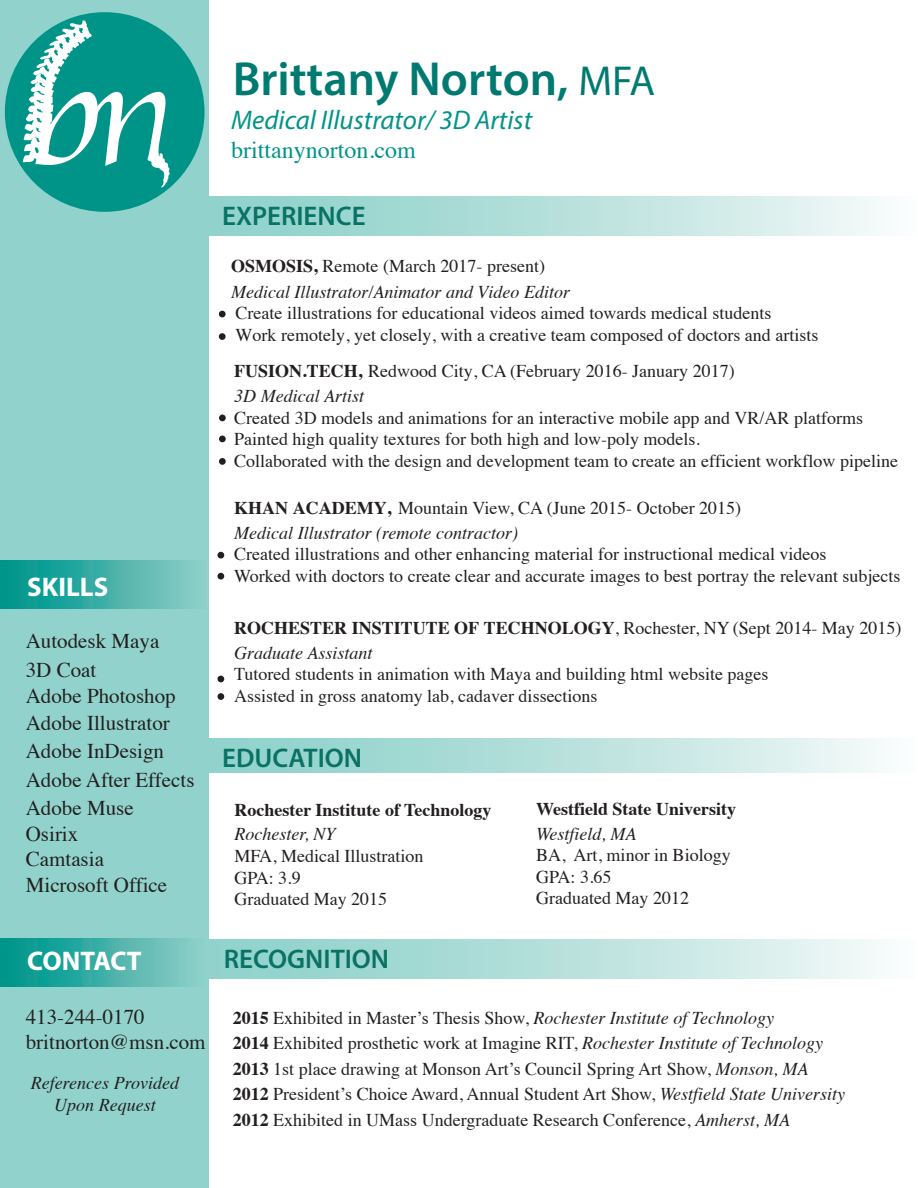
<style>
.page{position:relative;width:918px;height:1188px;background:#fff}
.page>*{position:absolute;margin:0;border:0;box-sizing:border-box;transform-origin:0 0}
.t1{font:600 48px "Myriad Pro";color:#007a71}
.t2{font:600 27px "Myriad Pro";color:#0a7264}
.t3{font:italic 27px "Myriad Pro";color:#009489}
.t4{font:700 27px "Myriad Pro";color:#fff}
.t5{font:24px "Times";color:#009489}
.t6{font:21px/28px "Times";color:#231f20}
.t7{font:18px/21.6px "Times";color:#231f20}
.t8{font:italic 18px/26.1px "Times";color:#231f20}
.t9{font:700 18px "Times";color:#231f20}
.s1{font-weight:400;font-size:42px}
.s2{font-weight:700;font-style:normal}
.s3{font-style:normal}
.s4{font-weight:700}
.s5{font-style:italic}
</style>
<div class="page">
<div style="left:208px;top:739px;width:708px;height:34px;background:linear-gradient(to right,#85cec6,#f3f9f8)"></div>
<div style="left:208px;top:197px;width:710px;height:38px;background:linear-gradient(to right,#85cdc6,#f3f9f8)"></div>
<div style="left:0;top:0;width:208px;height:1188px;background:#91d3cc"></div>
<div style="left:8px;top:12px;width:201px;height:201px;background:#91d3cc;border-radius:50%"></div>
<div style="left:5px;top:12px;width:200px;height:200px;background:#009489;border-radius:50%"></div>
<svg style="left:22px;top:20px;width:148px;height:167px"></svg>
<div style="left:0;top:560px;width:208px;height:48px;background:linear-gradient(to right,#009187,#91cfc9)"></div>
<div style="left:0;top:938px;width:206px;height:48px;background:linear-gradient(to right,#009187,#91cfc9)"></div>
<div style="left:208px;top:940px;width:708px;height:39px;background:linear-gradient(to right,#85cec6,#f3f9f8)"></div>
<div style="left:219px;top:415px;width:7px;height:6px;background:#231f20;border-radius:50%"></div>
<div style="left:219px;top:436px;width:7px;height:6px;background:#231f20;border-radius:50%"></div>
<div style="left:219px;top:458px;width:7px;height:7px;background:#231f20;border-radius:50%"></div>
<div style="left:218px;top:552px;width:6px;height:7px;background:#231f20;border-radius:50%"></div>
<div style="left:218px;top:573px;width:6px;height:7px;background:#231f20;border-radius:50%"></div>
<div style="left:218px;top:693px;width:6px;height:7px;background:#231f20;border-radius:50%"></div>
<svg style="left:218px;top:676px;width:6px;height:6px"></svg>
<svg style="left:218px;top:333px;width:8px;height:7px"></svg>
<svg style="left:218px;top:310px;width:8px;height:8px"></svg>
<h1 class="t1" style="left:233px;top:49px;width:424px">Brittany Norton, <span class="s1">MFA</span></h1>
<h2 class="t3" style="left:231px;top:103px;width:303px">Medical Illustrator/ 3D Artist</h2>
<h3 class="t5" style="left:231px;top:128px;width:186px">brittanynorton.com</h3>
<h2 class="t2" style="left:222px;top:199px;width:145px">EXPERIENCE</h2>
<p class="t8" style="left:231px;top:251px;width:340px"><span class="s2">OSMOSIS,</span> <span class="s3">Remote (March 2017- present)<br></span>Medical Illustrator/Animator and Video Editor</p>
<p class="t7" style="left:236px;top:301px;width:584px">Create illustrations for educational videos aimed towards medical students<br>Work remotely, yet closely, with a creative team composed of doctors and artists</p>
<h2 class="t4" style="left:27px;top:569px;width:83px">SKILLS</h2>
<p class="t6" style="left:26px;top:625px;width:135px">Autodesk Maya</p>
<p class="t6" style="left:26px;top:654px;width:72px">3D Coat</p>
<p class="t6" style="left:26px;top:680px;width:170px">Adobe Photoshop<br>Adobe Illustrator<br>Adobe InDesign<br>Adobe After Effects<br>Adobe Muse</p>
<p class="t6" style="left:26px;top:819px;width:143px;line-height:25.5px">Osirix<br>Camtasia<br>Microsoft Office</p>
<p class="t7" style="left:234px;top:358px;width:502px;line-height:24.6px"><span class="s4">FUSION.TECH,</span> Redwood City, CA (February 2016- January 2017)<br><span class="s5">3D Medical Artist</span></p>
<p class="t7" style="left:234px;top:405px;width:630px">Created 3D models and animations for an interactive mobile app and VR/AR platforms</p>
<p class="t7" style="left:234px;top:449px;width:665px">Collaborated with the design and development team to create an efficient workflow pipeline</p>
<p class="t7" style="left:234px;top:427px;width:467px">Painted high quality textures for both high and low-poly models.</p>
<p class="t7" style="left:234px;top:494px;width:508px;line-height:24.6px"><span class="s4">KHAN ACADEMY,</span> Mountain View, CA (June 2015- October 2015)<br><span class="s5">Medical Illustrator (remote contractor)</span></p>
<p class="t7" style="left:234px;top:542px;width:668px">Created illustrations and other enhancing material for instructional medical videos<br>Worked with doctors to create clear and accurate images to best portray the relevant subjects</p>
<p class="t7" style="left:234px;top:614px;width:669px;line-height:24.6px"><span class="s4">ROCHESTER INSTITUTE OF TECHNOLOGY</span>, Rochester, NY (Sept 2014- May 2015)<br><span class="s5">Graduate Assistant</span></p>
<p class="t7" style="left:234px;top:662px;width:536px">Tutored students in animation with Maya and building html website pages<br>Assisted in gross anatomy lab, cadaver dissections</p>
<h2 class="t2" style="left:222px;top:741px;width:141px">EDUCATION</h2>
<p class="t9" style="left:234px;top:792px;width:259px">Rochester Institute of Technology</p>
<p class="t8" style="left:234px;top:820px;width:102px">Rochester, NY</p>
<p class="t7" style="left:234px;top:844px;width:191px">MFA, Medical Illustration<br>GPA: 3.9<br>Graduated May 2015</p>
<p class="t9" style="left:536px;top:792px;width:201px">Westfield State University</p>
<p class="t8" style="left:536px;top:819px;width:102px">Westfield, MA</p>
<p class="t7" style="left:536px;top:843px;width:196px">BA, Art, minor in Biology<br>GPA: 3.65<br>Graduated May 2012</p>
<h2 class="t4" style="left:27px;top:943px;width:116px">CONTACT</h2>
<h2 class="t2" style="left:224px;top:942px;width:167px">RECOGNITION</h2>
<p class="t6" style="left:26px;top:1002px;width:181px;line-height:25.5px">413-244-0170 britnorton@msn.com</p>
<p class="t8" style="left:31px;top:1071px;width:150px;line-height:21.6px;text-align:center">References Provided<br>Upon Request</p>
<p class="t7" style="left:233px;top:1003px;width:614px;line-height:25.5px"><span class="s4">2015</span> Exhibited in Master’s Thesis Show, <span class="s5">Rochester Institute of Technology<br></span><span class="s4">2014</span> Exhibited prosthetic work at Imagine RIT, <span class="s5">Rochester Institute of Technology </span><span class="s4">2013</span> 1st place drawing at Monson Art’s Council Spring Art Show, <span class="s5">Monson, MA </span><span class="s4">2012</span> President’s Choice Award, Annual Student Art Show, <span class="s5">Westfield State University </span><span class="s4">2012</span> Exhibited in UMass Undergraduate Research Conference, <span class="s5">Amherst, MA</span></p>
</div>
